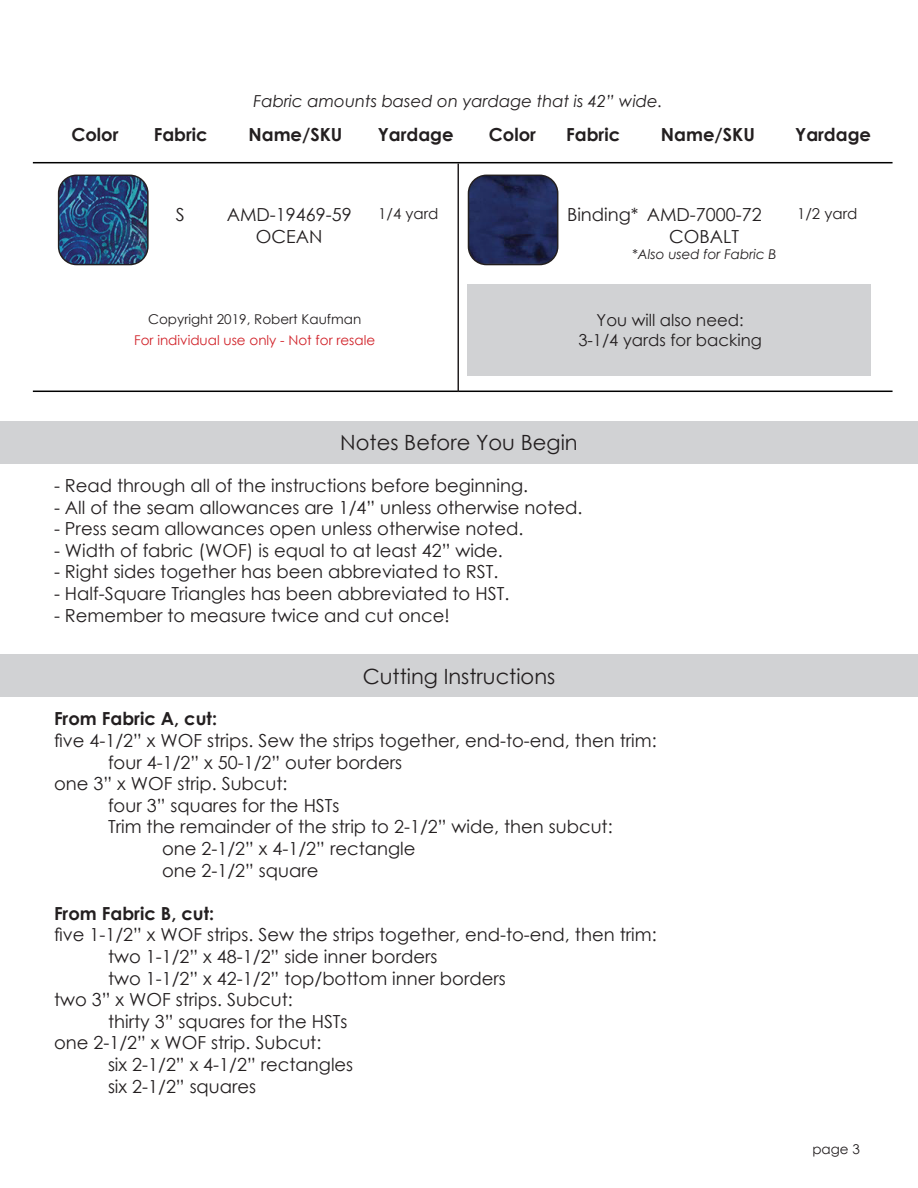
<style>
.page{position:relative;width:918px;height:1188px;background:#fff}
.page>*{position:absolute;margin:0;border:0;box-sizing:border-box;transform-origin:0 0}
.t1{font:21px "Century Gothic";color:#231f20}
.t2{font:18px/21.6px "Century Gothic";color:#231f20;text-align:center}
.t3{font:700 18px "Century Gothic";color:#231f20}
.t4{font:italic 16.5px "Century Gothic";color:#231f20}
.t5{font:16.5px/19.8px "Century Gothic";color:#231f20;text-align:center}
.t6{font:15px "Century Gothic";color:#231f20}
.t7{font:13.5px "Century Gothic";color:#d1232a}
.t8{font:13.5px "Century Gothic";color:#231f20}
.t9{font:italic 13.5px "Century Gothic";color:#231f20}
</style>
<div class="page">
<img style="left:468px;top:175px;width:90px;height:89px">
<div style="left:468px;top:175px;width:90px;height:90px;border:2px solid #231f20;border-radius:18px"></div>
<hr style="left:33px;top:162px;width:860px;height:1px;background:#000">
<hr style="left:33px;top:391px;width:860px;height:1px;background:#000">
<hr style="left:458px;top:163px;width:1px;height:229px;background:#231f20">
<img style="left:59px;top:175px;width:87px;height:90px">
<div style="left:58px;top:175px;width:91px;height:90px;border:2px solid #231f20;border-radius:18px"></div>
<div style="left:467px;top:284px;width:404px;height:92px;background:#d1d2d4"></div>
<div style="left:0;top:421px;width:918px;height:42px;background:#d1d2d4"></div>
<div style="left:0;top:655px;width:918px;height:42px;background:#d1d2d4"></div>
<p class="t4" style="left:253px;top:90px;width:411px">Fabric amounts based on yardage that is 42” wide.</p>
<p class="t3" style="left:71px;top:121px;width:49px">Color</p>
<p class="t3" style="left:154px;top:121px;width:56px">Fabric</p>
<p class="t3" style="left:248px;top:121px;width:95px">Name/SKU</p>
<p class="t3" style="left:378px;top:121px;width:77px">Yardage</p>
<p class="t3" style="left:489px;top:121px;width:49px">Color</p>
<p class="t3" style="left:566px;top:121px;width:55px">Fabric</p>
<p class="t3" style="left:661px;top:121px;width:95px">Name/SKU</p>
<p class="t3" style="left:795px;top:121px;width:77px">Yardage</p>
<p class="t2" style="left:567px;top:204px;width:73px">Binding*</p>
<p class="t2" style="left:176px;top:204px;width:10px">S</p>
<p class="t6" style="left:378px;top:203px;width:62px">1/4 yard</p>
<p class="t6" style="left:797px;top:203px;width:62px">1/2 yard</p>
<p class="t2" style="left:227px;top:204px;width:127px">AMD-19469-59<br>OCEAN</p>
<p class="t2" style="left:647px;top:204px;width:117px">AMD-7000-72<br>COBALT</p>
<p class="t9" style="left:632px;top:245px;width:146px">*Also used for Fabric B</p>
<p class="t8" style="left:148px;top:310px;width:215px">Copyright 2019, Robert Kaufman</p>
<p class="t7" style="left:134px;top:331px;width:243px">For individual use only - Not for resale</p>
<p class="t5" style="left:578px;top:310px;width:185px">You will also need:<br>3-1/4 yards for backing</p>
<p class="t1" style="left:340px;top:428px;width:239px">Notes Before You Begin</p>
<p class="t2" style="left:54px;top:474px;width:476px">- Read through all of the instructions before beginning.</p>
<p class="t2" style="left:54px;top:496px;width:530px">- All of the seam allowances are 1/4” unless otherwise noted.</p>
<p class="t2" style="left:54px;top:518px;width:471px">- Press seam allowances open unless otherwise noted.</p>
<p class="t2" style="left:54px;top:539px;width:450px">- Width of fabric (WOF) is equal to at least 42” wide.</p>
<p class="t2" style="left:54px;top:561px;width:446px">- Right sides together has been abbreviated to RST.</p>
<p class="t2" style="left:54px;top:582px;width:457px">- Half-Square Triangles has been abbreviated to HST.</p>
<p class="t2" style="left:54px;top:604px;width:397px">- Remember to measure twice and cut once!</p>
<p class="t1" style="left:363px;top:661px;width:194px">Cutting Instructions</p>
<p class="t3" style="left:54px;top:705px;width:165px">From Fabric A, cut:</p>
<p class="t2" style="left:54px;top:730px;width:604px">five 4-1/2” x WOF strips. Sew the strips together, end-to-end, then trim:</p>
<p class="t2" style="left:108px;top:751px;width:296px">four 4-1/2” x 50-1/2” outer borders</p>
<p class="t2" style="left:54px;top:773px;width:235px">one 3” x WOF strip. Subcut:</p>
<p class="t2" style="left:108px;top:794px;width:233px">four 3” squares for the HSTs</p>
<p class="t2" style="left:108px;top:816px;width:506px">Trim the remainder of the strip to 2-1/2” wide, then subcut:</p>
<p class="t2" style="left:162px;top:838px;width:255px">one 2-1/2” x 4-1/2” rectangle</p>
<p class="t2" style="left:162px;top:859px;width:158px">one 2-1/2” square</p>
<p class="t3" style="left:54px;top:900px;width:162px">From Fabric B, cut:</p>
<p class="t2" style="left:54px;top:924px;width:604px">five 1-1/2” x WOF strips. Sew the strips together, end-to-end, then trim:</p>
<p class="t2" style="left:108px;top:946px;width:331px">two 1-1/2” x 48-1/2” side inner borders</p>
<p class="t2" style="left:108px;top:967px;width:399px">two 1-1/2” x 42-1/2” top/bottom inner borders</p>
<p class="t2" style="left:54px;top:989px;width:240px">two 3” x WOF strips. Subcut:</p>
<p class="t2" style="left:108px;top:1010px;width:241px">thirty 3” squares for the HSTs</p>
<p class="t2" style="left:54px;top:1032px;width:269px">one 2-1/2” x WOF strip. Subcut:</p>
<p class="t2" style="left:108px;top:1054px;width:247px">six 2-1/2” x 4-1/2” rectangles</p>
<p class="t2" style="left:108px;top:1075px;width:150px">six 2-1/2” squares</p>
<p class="t8" style="left:812px;top:1140px;width:49px">page 3</p>
</div>
